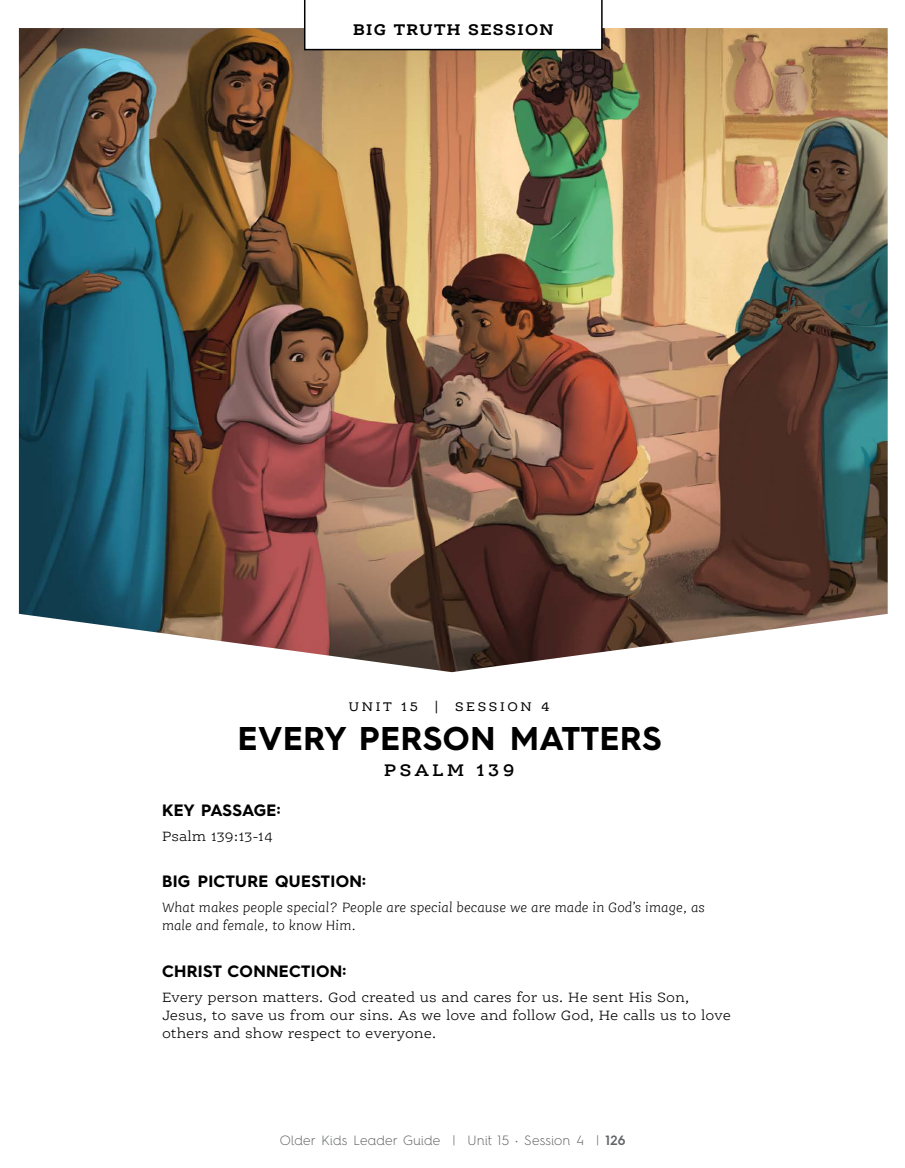
<style>
.page{position:relative;width:905px;height:1168px;background:#fff}
.page>*{position:absolute;margin:0;border:0;box-sizing:border-box;transform-origin:0 0}
.t1{font:700 33px "Hurme Geometric Sans 4";letter-spacing:.02em;color:#000}
.t2{font:600 18px "Ernestine Pro";letter-spacing:.195em;color:#000}
.t3{font:700 16.5px "Hurme Geometric Sans 4";letter-spacing:.02em;color:#000}
.t4{font:700 16.5px "Ernestine Pro";letter-spacing:.08em;color:#000}
.t5{font:700 16.5px "Hurme Geometric Sans 4";color:#000}
.t6{font:300 14.7px/18px "Ernestine Pro";color:#000}
.t7{font:italic 300 14.7px/18px "Ernestine Pro";color:#000}
.t8{font:300 13.5px "Hurme Geometric Sans 4";letter-spacing:.02em;color:#636466}
.t9{font:13.5px "Ernestine Pro";letter-spacing:.195em;color:#000}
.s1{font-weight:600}
</style>
<div class="page">
<img style="left:19px;top:28px;width:868px;height:644px">
<svg style="left:304px;top:0;width:298px;height:50px"></svg>
<p class="t4" style="left:353px;top:19px;width:202px">BIG TRUTH SESSION</p>
<p class="t9" style="left:349px;top:698px;width:202px">UNIT 15 | SESSION 4</p>
<h1 class="t1" style="left:238px;top:715px;width:425px">EVERY PERSON MATTERS</h1>
<p class="t2" style="left:384px;top:758px;width:132px">PSALM 139</p>
<p class="t5" style="left:162px;top:798px;width:120px">KEY PASSAGE:</p>
<p class="t6" style="left:162px;top:826px;width:112px">Psalm 139:13-14</p>
<p class="t3" style="left:162px;top:870px;width:205px">BIG PICTURE QUESTION:</p>
<p class="t7" style="left:162px;top:898px;width:544px">What makes people special? People are special because we are made in God’s image, as male and female, to know Him.</p>
<p class="t3" style="left:162px;top:959px;width:186px">CHRIST CONNECTION:</p>
<p class="t6" style="left:162px;top:987px;width:570px">Every person matters. God created us and cares for us. He sent His Son,<br>Jesus, to save us from our sins. As we love and follow God, He calls us to love others and show respect to everyone.</p>
<p class="t8" style="left:280px;top:1131px;width:347px">Older Kids Leader Guide | Unit 15 • Session 4 | <span class="s1">126</span></p>
</div>
